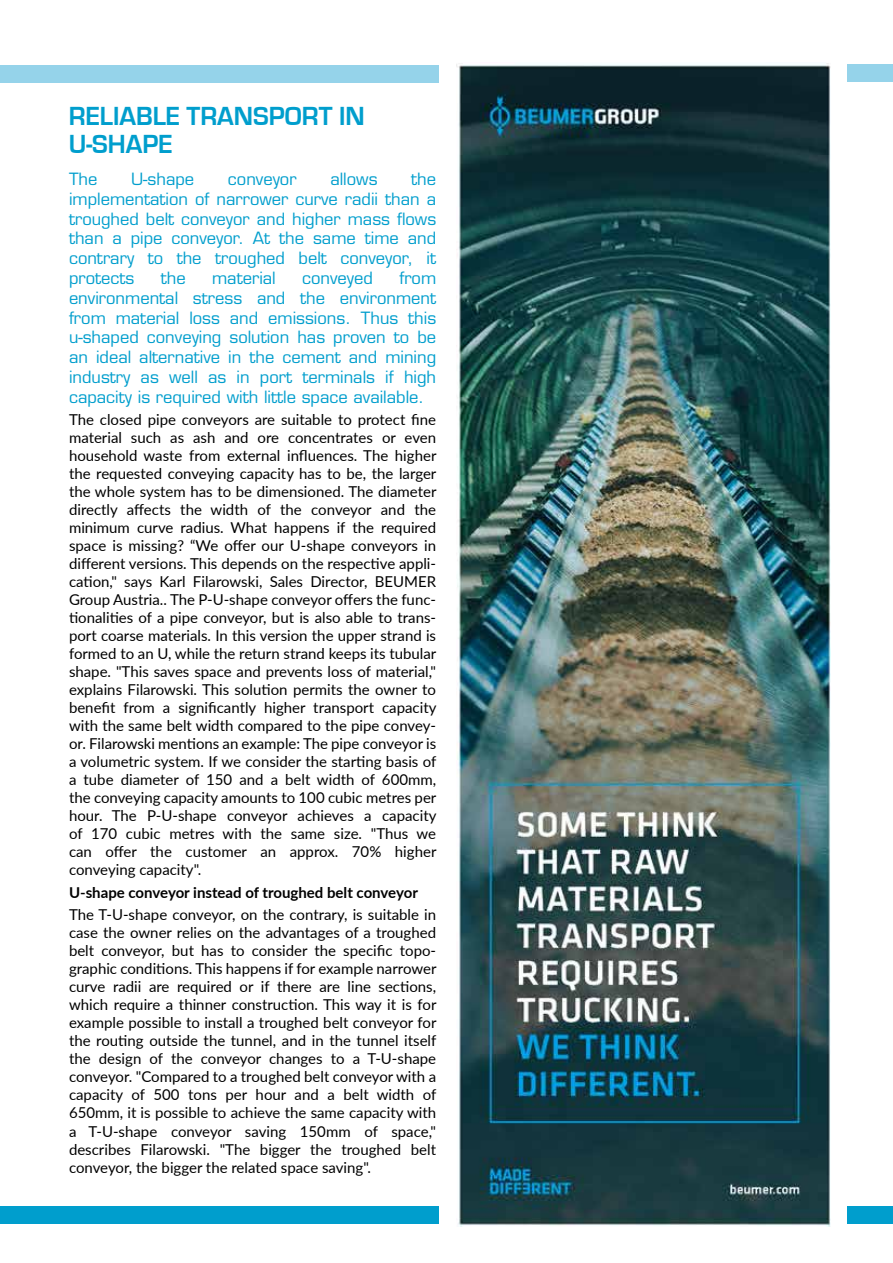
<style>
.page{position:relative;width:893px;height:1263px;background:#fff}
.page>*{position:absolute;margin:0;border:0;box-sizing:border-box;transform-origin:0 0}
.t1{font:700 27px/28.5px "Eurostile";color:#009ecd}
.t2{font:16.5px/19.8px "Eurostile";color:#009ecd;text-align:justify}
.t3{font:15px/18px "Lato";color:#000;text-align:justify}
.t4{font:700 15px "Lato";color:#000}
</style>
<div class="page">
<div style="left:0;top:65px;width:438px;height:18px;background:#95d3ea"></div>
<div style="left:0;top:1206px;width:438px;height:18px;background:#009ecd"></div>
<div style="left:848px;top:1206px;width:45px;height:18px;background:#009ecd"></div>
<div style="left:848px;top:64px;width:45px;height:18px;background:#95d3ea"></div>
<img style="left:457px;top:63px;width:374px;height:1163px">
<h1 class="t1" style="left:69px;top:102px;width:298px">RELIABLE TRANSPORT IN<br>U-SHAPE</h1>
<p class="t2" style="left:69px;top:169px;width:369px;text-indent:342px">the implementation of narrower curve radii than a troughed belt conveyor and higher mass flows than a pipe conveyor. At the same time and contrary to the troughed belt conveyor, it protects</p>
<p class="t2" style="left:69px;top:169px;width:30px">The</p>
<p class="t2" style="left:131px;top:169px;width:65px">U-shape</p>
<p class="t2" style="left:228px;top:169px;width:70px">conveyor</p>
<p class="t2" style="left:330px;top:169px;width:49px">allows</p>
<p class="t2" style="left:69px;top:268px;width:369px;text-indent:330px">from environmental stress and the environment from material loss and emissions. Thus this u-shaped conveying solution has proven to be an ideal alternative in the cement and mining industry as well as in port terminals if high capacity is required with little space available.</p>
<p class="t3" style="left:69px;top:410px;width:369px">The closed pipe conveyors are suitable to protect fine material such as ash and ore concentrates or even household waste from external influences. The higher the requested conveying capacity has to be, the larger the whole system has to be dimensioned. The diameter directly affects the width of the conveyor and the minimum curve radius. What happens if the required space is missing? “We offer our U-shape conveyors in different versions. This depends on the respective appli&shy;cation," says Karl Filarowski, Sales Director, BEUMER Group Austria.. The P-U-shape conveyor offers the func&shy;tionalities of a pipe conveyor, but is also able to trans&shy;port coarse materials. In this version the upper strand is formed to an U, while the return strand keeps its tubular shape. "This saves space and prevents loss of material," explains Filarowski. This solution permits the owner to benefit from a significantly higher transport capacity with the same belt width compared to the pipe convey&shy;or. Filarowski mentions an example: The pipe conveyor is a volumetric system. If we consider the starting basis of a tube diameter of 150 and a belt width of 600mm, the conveying capacity amounts to 100 cubic metres per hour. The P-U-shape conveyor achieves a capacity of 170 cubic metres with the same size. "Thus we can offer the customer an approx. 70% higher conveying capacity".</p>
<p class="t4" style="left:69px;top:881px;width:350px">U-shape conveyor instead of troughed belt conveyor</p>
<p class="t3" style="left:69px;top:905px;width:369px">The T-U-shape conveyor, on the contrary, is suitable in case the owner relies on the advantages of a troughed belt conveyor, but has to consider the specific topo&shy;graphic conditions. This happens if for example narrower curve radii are required or if there are line sections, which require a thinner construction. This way it is for example possible to install a troughed belt conveyor for the routing outside the tunnel, and in the tunnel itself the design of the conveyor changes to a T-U-shape conveyor. "Compared to a troughed belt conveyor with a capacity of 500 tons per hour and a belt width of 650mm, it is possible to achieve the same capacity with a T-U-shape conveyor saving 150mm of space," describes Filarowski. "The bigger the troughed belt conveyor, the bigger the related space saving".</p>
<p class="t2" style="left:161px;top:268px;width:26px">the</p>
<p class="t2" style="left:212px;top:268px;width:65px">material</p>
<p class="t2" style="left:302px;top:268px;width:72px">conveyed</p>
</div>
